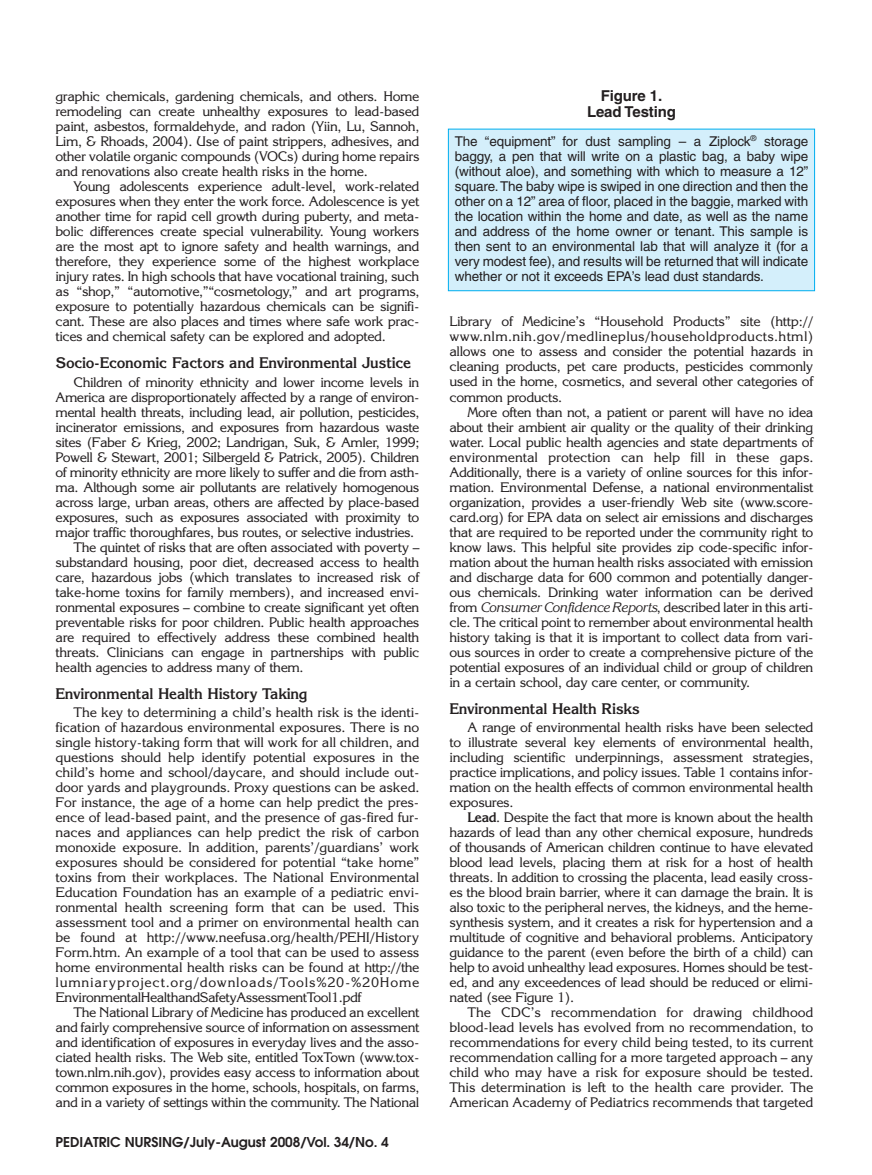
<style>
.page{position:relative;width:872px;height:1175px;background:#fff}
.page>*{position:absolute;margin:0;border:0;box-sizing:border-box;transform-origin:0 0}
.t1{font:700 15px "Korinna";letter-spacing:-.02em;color:#231f20}
.t2{font:700 15px/16.5px "Helvetica";letter-spacing:-.01em;color:#231f20;text-align:center}
.t3{font:13.5px/15px "Korinna";letter-spacing:-.03em;color:#231f20;text-align:justify}
.t4{font:13.5px/15px "Helvetica";letter-spacing:-.01em;color:#231f20;text-align:justify}
.t5{font:600 13.5px "Avant Garde";color:#231f20}
.s1{font-style:italic}
.s2{font-weight:700}
</style>
<div class="page">
<div style="left:448px;top:129px;width:366px;height:162px;background:#d4effb"></div>
<div style="left:448px;top:129px;width:366px;height:162px;border:1px solid #00aeef"></div>
<p class="t3" style="left:56px;top:91px;width:365px">graphic chemicals, gardening chemicals, and others. Home remodeling can create unhealthy exposures to lead-based paint, asbestos, formaldehyde, and radon (Yiin, Lu, Sannoh, Lim, &amp; Rhoads, 2004). Use of paint strippers, adhesives, and other volatile organic compounds (VOCs) during home repairs and renovations also create health risks in the home.</p>
<p class="t3" style="left:56px;top:181px;width:365px;text-indent:18px">Young adolescents experience adult-level, work-related exposures when they enter the work force. Adolescence is yet another time for rapid cell growth during puberty, and meta&shy;bolic differences create special vulnerability. Young workers are the most apt to ignore safety and health warnings, and therefore, they experience some of the highest workplace injury rates. In high schools that have vocational training, such as “shop,” “automotive,”“cosmetology,” and art programs, exposure to potentially hazardous chemicals can be signifi&shy;cant. These are also places and times where safe work prac&shy;tices and chemical safety can be explored and adopted.</p>
<p class="t1" style="left:56px;top:358px;width:357px">Socio-Economic Factors and Environmental Justice</p>
<p class="t3" style="left:74px;top:376px;width:347px">Children of minority ethnicity and lower income levels in</p>
<p class="t3" style="left:56px;top:391px;width:365px">America are disproportionately affected by a range of environ-</p>
<p class="t3" style="left:56px;top:406px;width:365px">mental health threats, including lead, air pollution, pesticides,</p>
<p class="t3" style="left:56px;top:421px;width:365px">incinerator emissions, and exposures from hazardous waste</p>
<p class="t3" style="left:56px;top:436px;width:365px">sites (Faber &amp; Krieg, 2002; Landrigan, Suk, &amp; Amler, 1999;</p>
<p class="t3" style="left:56px;top:451px;width:365px">Powell &amp; Stewart, 2001; Silbergeld &amp; Patrick, 2005). Children</p>
<p class="t3" style="left:56px;top:466px;width:365px">of minority ethnicity are more likely to suffer and die from asth-</p>
<p class="t3" style="left:56px;top:481px;width:365px">ma. Although some air pollutants are relatively homogenous</p>
<p class="t3" style="left:56px;top:496px;width:365px">across large, urban areas, others are affected by place-based</p>
<p class="t3" style="left:56px;top:511px;width:365px">exposures, such as exposures associated with proximity to</p>
<p class="t3" style="left:56px;top:526px;width:360px">major traffic thoroughfares, bus routes, or selective industries.</p>
<p class="t3" style="left:74px;top:541px;width:347px">The quintet of risks that are often associated with poverty –</p>
<p class="t3" style="left:56px;top:556px;width:365px">substandard housing, poor diet, decreased access to health</p>
<p class="t3" style="left:56px;top:571px;width:365px">care, hazardous jobs (which translates to increased risk of</p>
<p class="t3" style="left:56px;top:586px;width:365px">take-home toxins for family members), and increased envi-</p>
<p class="t3" style="left:56px;top:601px;width:365px">ronmental exposures – combine to create significant yet often</p>
<p class="t3" style="left:56px;top:616px;width:365px">preventable risks for poor children. Public health approaches</p>
<p class="t3" style="left:56px;top:631px;width:365px">are required to effectively address these combined health</p>
<p class="t3" style="left:56px;top:646px;width:365px">threats. Clinicians can engage in partnerships with public</p>
<p class="t3" style="left:56px;top:661px;width:249px">health agencies to address many of them.</p>
<p class="t1" style="left:56px;top:688px;width:253px">Environmental Health History Taking</p>
<p class="t3" style="left:56px;top:706px;width:365px;text-indent:18px">The key to determining a child’s health risk is the identi&shy;fication of hazardous environmental exposures. There is no single history-taking form that will work for all children, and questions should help identify potential exposures in the child’s home and school/daycare, and should include out&shy;door yards and playgrounds. Proxy questions can be asked.<br>For instance, the age of a home can help predict the pres&shy;ence of lead-based paint, and the presence of gas-fired fur&shy;naces and appliances can help predict the risk of carbon monoxide exposure. In addition, parents’/guardians’ work exposures should be considered for potential “take home” toxins from their workplaces. The National Environmental Education Foundation has an example of a pediatric envi&shy;ronmental health screening form that can be used. This assessment tool and a primer on environmental health can be found at http://www.neefusa.org/health/PEHI/History Form.htm. An example of a tool that can be used to assess home environmental health risks can be found at http://the lumniaryproject.org/downloads/Tools%20-%20Home EnvironmentalHealthandSafetyAssessmentTool1.pdf</p>
<p class="t3" style="left:56px;top:1006px;width:365px;text-indent:18px">The National Library of Medicine has produced an excellent and fairly comprehensive source of information on assessment and identification of exposures in everyday lives and the asso&shy;ciated health risks. The Web site, entitled ToxTown (www.tox&shy;town.nlm.nih.gov), provides easy access to information about common exposures in the home, schools, hospitals, on farms, and in a variety of settings within the community. The National</p>
<p class="t5" style="left:56px;top:1137px;width:334px">PEDIATRIC NURSING/July-August 2008/Vol. 34/No. 4</p>
<p class="t2" style="left:587px;top:89px;width:90px">Figure 1.<br>Lead Testing</p>
<p class="t4" style="left:454px;top:135px;width:355px">The “equipment” for dust sampling – a Ziplock<sup>®</sup> storage baggy, a pen that will write on a plastic bag, a baby wipe (without aloe), and something with which to measure a 12” square.The baby wipe is swiped in one direction and then the other on a 12” area of floor, placed in the baggie, marked with the location within the home and date, as well as the name and address of the home owner or tenant. This sample is then sent to an environmental lab that will analyze it (for a very modest fee), and results will be returned that will indicate whether or not it exceeds EPA’s lead dust standards.</p>
<p class="t3" style="left:449px;top:315px;width:365px">Library of Medicine’s “Household Products” site (http:// www.nlm.nih.gov/medlineplus/householdproducts.html) allows one to assess and consider the potential hazards in cleaning products, pet care products, pesticides commonly used in the home, cosmetics, and several other categories of common products.</p>
<p class="t3" style="left:449px;top:405px;width:365px;text-indent:18px">More often than not, a patient or parent will have no idea about their ambient air quality or the quality of their drinking water. Local public health agencies and state departments of environmental protection can help fill in these gaps.<br>Additionally, there is a variety of online sources for this infor&shy;mation. Environmental Defense, a national environmentalist organization, provides a user-friendly Web site (www.score&shy;card.org) for EPA data on select air emissions and discharges that are required to be reported under the community right to know laws. This helpful site provides zip code-specific infor&shy;mation about the human health risks associated with emission and discharge data for 600 common and potentially danger&shy;ous chemicals. Drinking water information can be derived from <span class="s1">Consumer Confidence Reports</span>, described later in this arti&shy;cle. The critical point to remember about environmental health history taking is that it is important to collect data from vari&shy;ous sources in order to create a comprehensive picture of the potential exposures of an individual child or group of children in a certain school, day care center, or community.</p>
<p class="t1" style="left:449px;top:703px;width:192px">Environmental Health Risks</p>
<p class="t3" style="left:449px;top:721px;width:365px;text-indent:18px">A range of environmental health risks have been selected to illustrate several key elements of environmental health, including scientific underpinnings, assessment strategies, practice implications, and policy issues. Table 1 contains infor&shy;mation on the health effects of common environmental health exposures.</p>
<p class="t3" style="left:449px;top:811px;width:365px;text-indent:18px"><span class="s2">Lead</span>. Despite the fact that more is known about the health hazards of lead than any other chemical exposure, hundreds of thousands of American children continue to have elevated blood lead levels, placing them at risk for a host of health threats. In addition to crossing the placenta, lead easily cross&shy;es the blood brain barrier, where it can damage the brain. It is also toxic to the peripheral nerves, the kidneys, and the heme&shy;synthesis system, and it creates a risk for hypertension and a multitude of cognitive and behavioral problems. Anticipatory guidance to the parent (even before the birth of a child) can help to avoid unhealthy lead exposures. Homes should be test&shy;ed, and any exceedences of lead should be reduced or elimi&shy;nated (see Figure 1).</p>
<p class="t3" style="left:449px;top:1006px;width:365px;text-indent:18px">The CDC’s recommendation for drawing childhood blood-lead levels has evolved from no recommendation, to recommendations for every child being tested, to its current recommendation calling for a more targeted approach – any child who may have a risk for exposure should be tested.<br>This determination is left to the health care provider. The American Academy of Pediatrics recommends that targeted</p>
</div>
